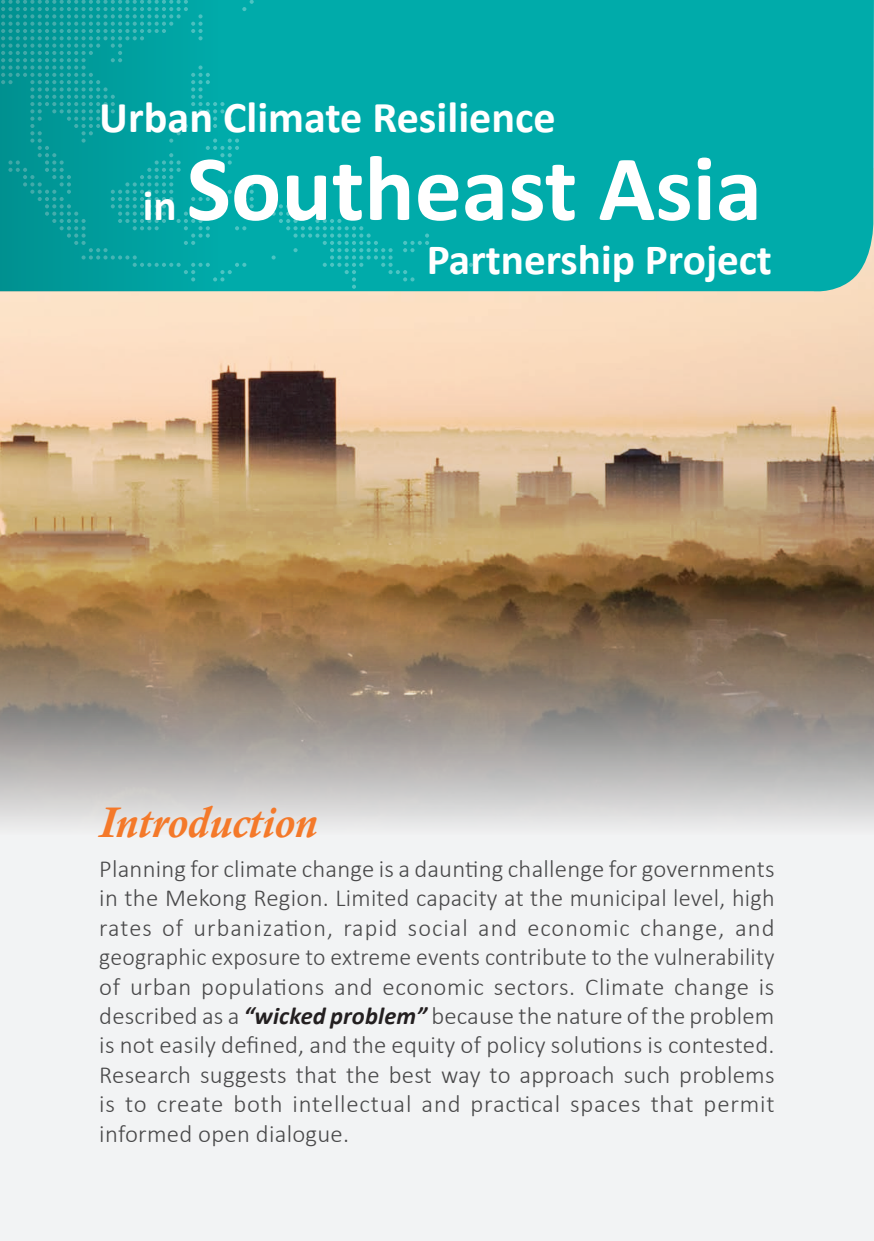
<style>
.page{position:relative;width:874px;height:1241px;background:#fff}
.page>*{position:absolute;margin:0;border:0;box-sizing:border-box;transform-origin:0 0}
.t1{font:700 93.8px "Calibri";color:#fff}
.t2{font:700 44.1px "Calibri";color:#fff}
.t3{font:italic 700 43.75px "Calisto";color:#f4792a}
.t4{font:700 43.23px "Calibri";color:#fff}
.t5{font:300 24.5px/29.4px "Calibri";letter-spacing:.025em;color:#484849;text-align:justify}
.s1{font-size:43.23px}
.s2{font-weight:700;font-style:italic;color:#231f20}
</style>
<div class="page">
<div style="left:0;top:61px;width:873px;height:1179px;background:#f2f3f4"></div>
<img style="left:0;top:294px;width:873px;height:532px">
<div style="left:0;top:0;width:873px;height:294px;background:#00abaa"></div>
<svg style="left:461px;top:263px;width:12px;height:4px"></svg>
<svg style="left:271px;top:204px;width:158px;height:91px;background:#11afad"></svg>
<svg style="left:0;top:0;width:282px;height:291px;background:#05a2a1"></svg>
<h2 class="t2" style="left:99px;top:90px;width:458px">Urban Climate Resilience</h2>
<h1 class="t1" style="left:143px;top:129px;width:620px"><span class="s1">in</span> Southeast Asia</h1>
<h3 class="t4" style="left:426px;top:231px;width:346px">Partnership Project</h3>
<h3 class="t3" style="left:99px;top:796px;width:219px">Introduction</h3>
<p class="t5" style="left:99px;top:853px;width:676px">Planning for climate change is a daunting challenge for governments in the Mekong Region. Limited capacity at the municipal level, high rates of urbanization, rapid social and economic change, and geographic exposure to extreme events contribute to the vulnerability of urban populations and economic sectors. Climate change is described as a <span class="s2">“wicked problem”</span> because the nature of the problem is not easily defined, and the equity of policy solutions is contested.<br>Research suggests that the best way to approach such problems is to create both intellectual and practical spaces that permit informed open dialogue.</p>
</div>
